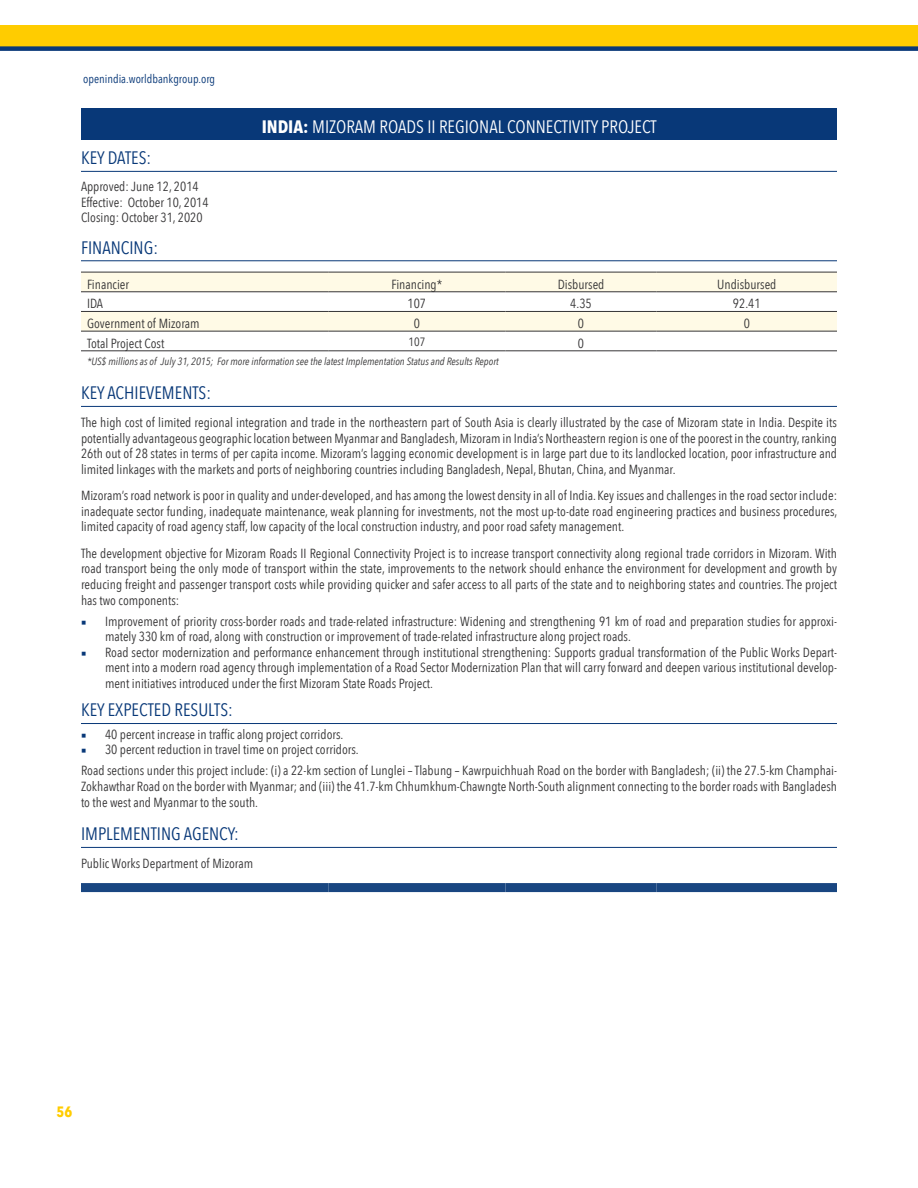
<style>
.page{position:relative;width:918px;height:1188px;background:#fff}
.page>*{position:absolute;margin:0;border:0;box-sizing:border-box;transform-origin:0 0}
.t1{font:18px "Avenir Next Condensed";color:#083878}
.t2{font:18px "Avenir Next Condensed";color:#fff}
.t3{font:700 15px "Avenir Next Condensed";color:#fc0}
.t4{font:13.2px/15.6px "Avenir Next Condensed";color:#363536}
.t5{font:12px "Avenir Next Condensed";color:#083878}
.t6{font:12px "Avenir Next Condensed";color:#363536}
.t7{font:italic 10.5px "Avenir Next Condensed";color:#363536}
.s1{font-weight:700}
.s2{font-family:"Minion Pro";color:#083878}
</style>
<div class="page">
<div style="left:0;top:26px;width:918px;height:22px;background:#fc0"></div>
<div style="left:0;top:46px;width:918px;height:5px;background:#083878"></div>
<div style="left:81px;top:108px;width:756px;height:32px;background:#083878"></div>
<svg style="left:81px;top:273px;width:756px;height:58px;fill:#fffae6"></svg>
<hr style="left:81px;top:272px;width:247px;height:1px;background:#363536">
<hr style="left:328px;top:272px;width:177px;height:1px;background:#363536">
<hr style="left:505px;top:272px;width:152px;height:1px;background:#363536">
<hr style="left:657px;top:272px;width:180px;height:1px;background:#363536">
<hr style="left:81px;top:291px;width:247px;height:1px;background:#363536">
<hr style="left:328px;top:291px;width:177px;height:1px;background:#363536">
<hr style="left:505px;top:291px;width:152px;height:1px;background:#363536">
<hr style="left:657px;top:291px;width:180px;height:1px;background:#363536">
<hr style="left:81px;top:311px;width:247px;height:1px;background:#363536">
<hr style="left:328px;top:311px;width:177px;height:1px;background:#363536">
<hr style="left:505px;top:311px;width:152px;height:1px;background:#363536">
<hr style="left:657px;top:311px;width:180px;height:1px;background:#363536">
<hr style="left:81px;top:331px;width:247px;height:1px;background:#363536">
<hr style="left:328px;top:331px;width:177px;height:1px;background:#363536">
<hr style="left:505px;top:331px;width:152px;height:1px;background:#363536">
<hr style="left:657px;top:331px;width:180px;height:1px;background:#363536">
<hr style="left:81px;top:350px;width:247px;height:1px;background:#363536">
<hr style="left:328px;top:350px;width:177px;height:1px;background:#363536">
<hr style="left:505px;top:350px;width:152px;height:1px;background:#363536">
<hr style="left:657px;top:350px;width:180px;height:1px;background:#363536">
<div style="left:81px;top:883px;width:247px;height:9px;background:#194681"></div>
<div style="left:328px;top:883px;width:177px;height:9px;background:#194681"></div>
<div style="left:505px;top:883px;width:152px;height:9px;background:#194681"></div>
<div style="left:657px;top:883px;width:180px;height:9px;background:#194681"></div>
<hr style="left:81px;top:171px;width:756px;height:1px;background:#083878">
<hr style="left:81px;top:260px;width:756px;height:1px;background:#083878">
<hr style="left:81px;top:406px;width:756px;height:1px;background:#083878">
<hr style="left:81px;top:723px;width:756px;height:1px;background:#083878">
<hr style="left:81px;top:847px;width:756px;height:1px;background:#083878">
<p class="t5" style="left:83px;top:68px;width:133px">openindia.worldbankgroup.org</p>
<h1 class="t2" style="left:262px;top:111px;width:397px"><span class="s1">INDIA:</span> MIZORAM ROADS II REGIONAL CONNECTIVITY PROJECT</h1>
<h1 class="t1" style="left:81px;top:143px;width:72px">KEY DATES:</h1>
<p class="t4" style="left:81px;top:178px;width:129px">Approved: June 12, 2014<br>Effective: October 10, 2014<br>Closing: October 31, 2020</p>
<h1 class="t1" style="left:81px;top:232px;width:79px">FINANCING:</h1>
<p class="t4" style="left:87px;top:275px;width:44px">Financier</p>
<p class="t4" style="left:391px;top:275px;width:52px">Financing*</p>
<p class="t4" style="left:558px;top:275px;width:48px">Disbursed</p>
<p class="t4" style="left:717px;top:275px;width:61px">Undisbursed</p>
<p class="t4" style="left:87px;top:295px;width:18px">IDA</p>
<p class="t4" style="left:408px;top:295px;width:20px">107</p>
<p class="t4" style="left:570px;top:295px;width:23px">4.35</p>
<p class="t4" style="left:733px;top:295px;width:29px">92.41</p>
<p class="t4" style="left:87px;top:315px;width:114px">Government of Mizoram</p>
<p class="t4" style="left:414px;top:315px;width:8px">0</p>
<p class="t4" style="left:578px;top:315px;width:8px">0</p>
<p class="t4" style="left:744px;top:315px;width:8px">0</p>
<p class="t4" style="left:87px;top:335px;width:79px">Total Project Cost</p>
<p class="t6" style="left:408px;top:332px;width:18px">107</p>
<p class="t4" style="left:578px;top:335px;width:8px">0</p>
<p class="t7" style="left:87px;top:355px;width:413px">*US$ millions as of July 31, 2015; For more information see the latest Implementation Status and Results Report</p>
<h1 class="t1" style="left:81px;top:378px;width:132px">KEY ACHIEVEMENTS:</h1>
<p class="t4" style="left:81px;top:414px;width:758px;text-align:justify">The high cost of limited regional integration and trade in the northeastern part of South Asia is clearly illustrated by the case of Mizoram state in India. Despite its potentially advantageous geographic location between Myanmar and Bangladesh, Mizoram in India’s Northeastern region is one of the poorest in the country, ranking 26th out of 28 states in terms of per capita income. Mizoram’s lagging economic development is in large part due to its landlocked location, poor infrastructure and limited linkages with the markets and ports of neighboring countries including Bangladesh, Nepal, Bhutan, China, and Myanmar.</p>
<p class="t4" style="left:81px;top:487px;width:758px;text-align:justify">Mizoram’s road network is poor in quality and under-developed, and has among the lowest density in all of India. Key issues and challenges in the road sector include: inadequate sector funding, inadequate maintenance, weak planning for investments, not the most up-to-date road engineering practices and business procedures, limited capacity of road agency staff, low capacity of the local construction industry, and poor road safety management.</p>
<p class="t4" style="left:81px;top:545px;width:758px;text-align:justify">The development objective for Mizoram Roads II Regional Connectivity Project is to increase transport connectivity along regional trade corridors in Mizoram. With road transport being the only mode of transport within the state, improvements to the network should enhance the environment for development and growth by reducing freight and passenger transport costs while providing quicker and safer access to all parts of the state and to neighboring states and countries. The project has two components:</p>
<p class="t4" style="left:105px;top:613px;width:734px;text-indent:-24px"><span class="s2">■</span> Improvement of priority cross-border roads and trade-related infrastructure: Widening and strengthening 91 km of road and preparation studies for approxi&shy;mately 330 km of road, along with construction or improvement of trade-related infrastructure along project roads.</p>
<p class="t4" style="left:105px;top:644px;width:734px;text-align:justify;text-indent:-24px"><span class="s2">■</span> Road sector modernization and performance enhancement through institutional strengthening: Supports gradual transformation of the Public Works Depart&shy;ment into a modern road agency through implementation of a Road Sector Modernization Plan that will carry forward and deepen various institutional develop&shy;ment initiatives introduced under the first Mizoram State Roads Project.</p>
<h1 class="t1" style="left:81px;top:695px;width:153px">KEY EXPECTED RESULTS:</h1>
<p class="t4" style="left:81px;top:726px;width:264px"><span class="s2">■</span> 40 percent increase in traffic along project corridors.</p>
<p class="t4" style="left:81px;top:739px;width:758px;line-height:21px"><span class="s2">■</span> 30 percent reduction in travel time on project corridors.<br>Road sections under this project include: (i) a 22-km section of Lunglei – Tlabung – Kawrpuichhuah Road on the border with Bangladesh; (ii) the 27.5-km Champhai-</p>
<p class="t4" style="left:81px;top:778px;width:758px">Zokhawthar Road on the border with Myanmar; and (iii) the 41.7-km Chhumkhum-Chawngte North-South alignment connecting to the border roads with Bangladesh to the west and Myanmar to the south.</p>
<h1 class="t1" style="left:81px;top:819px;width:160px">IMPLEMENTING AGENCY:</h1>
<p class="t4" style="left:81px;top:855px;width:174px">Public Works Department of Mizoram</p>
<p class="t3" style="left:57px;top:1102px;width:17px">56</p>
</div>
